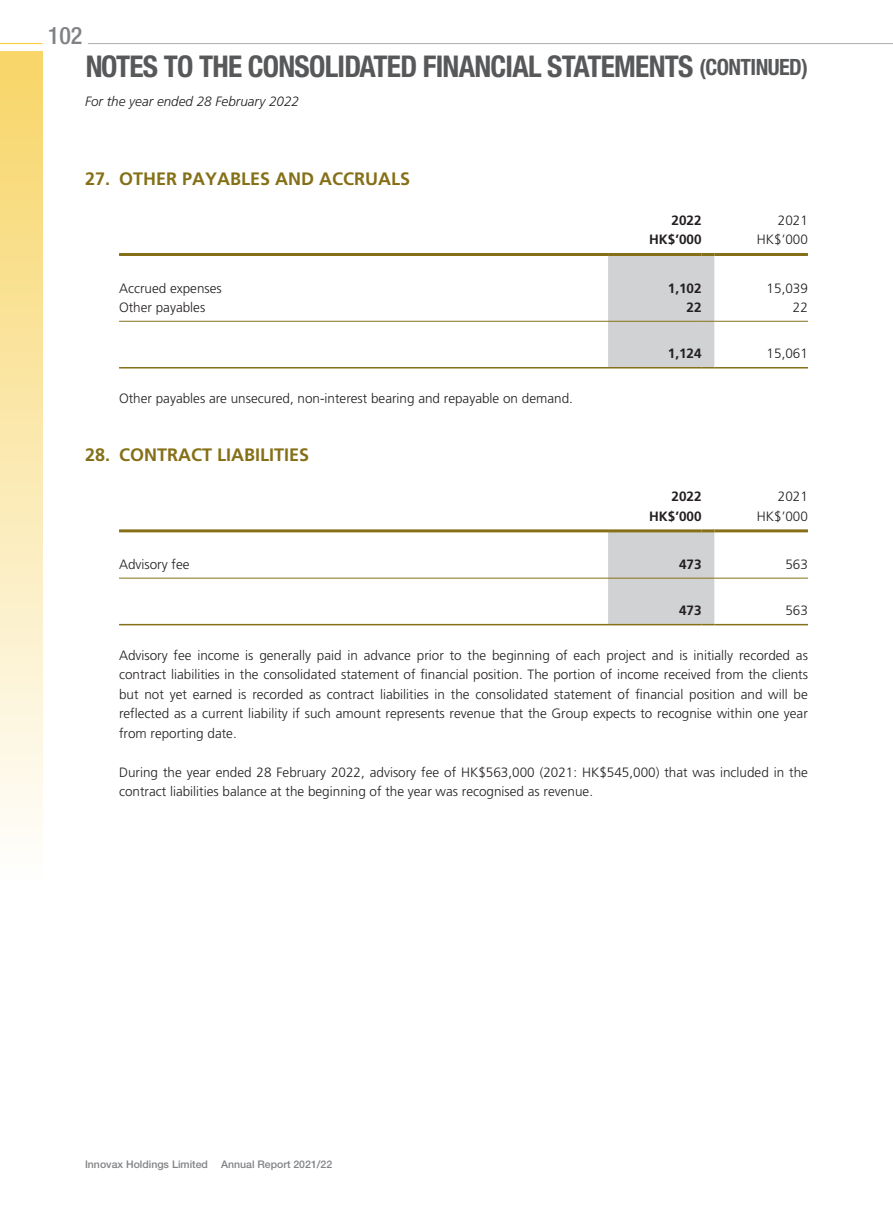
<style>
.page{position:relative;width:893px;height:1212px;background:#fff}
.page>*{position:absolute;margin:0;border:0;box-sizing:border-box;transform-origin:0 0}
.t1{font:700 condensed 30px "Helvetica Neue LT Std";letter-spacing:-.025em;color:#57585a}
.t2{font:500 condensed 24px "Helvetica Neue LT Std";color:#808285}
.t3{font:700 18px "Frutiger LT Std";color:#857018}
.t4{font:300 13.5px/19.5px "Frutiger LT Std";color:#231f20;text-align:justify}
.t5{font:700 13.5px "Frutiger LT Std";color:#231f20}
.t6{font:italic 300 13.5px "Frutiger LT Std";color:#231f20}
.t7{font:500 10.5px "Helvetica Neue LT Std";color:#808285}
.s1{font-size:22.5px}
</style>
<div class="page">
<div style="left:0;top:51px;width:43px;height:829px;background:linear-gradient(to bottom,#f8d567,#fefefd)"></div>
<hr style="left:0;top:43px;width:43px;height:1px;background:#f7cf3b">
<hr style="left:88px;top:43px;width:805px;height:1px;background:#b2b3b7">
<hr style="left:119px;top:321px;width:489px;height:1px;background:#857018">
<hr style="left:714px;top:321px;width:94px;height:1px;background:#857018">
<hr style="left:119px;top:253px;width:489px;height:3px;background:#857018">
<hr style="left:714px;top:253px;width:94px;height:3px;background:#857018">
<hr style="left:119px;top:367px;width:489px;height:1px;background:#857018">
<div style="left:608px;top:253px;width:106px;height:115px;background:#d1d2d4"></div>
<hr style="left:714px;top:367px;width:94px;height:1px;background:#857018">
<hr style="left:119px;top:578px;width:489px;height:1px;background:#857018">
<hr style="left:714px;top:578px;width:94px;height:1px;background:#857018">
<hr style="left:119px;top:529px;width:489px;height:3px;background:#857018">
<hr style="left:714px;top:529px;width:94px;height:3px;background:#857018">
<hr style="left:119px;top:624px;width:489px;height:1px;background:#857018">
<svg style="left:608px;top:529px;width:106px;height:96px;background:#cdcdca"></svg>
<hr style="left:714px;top:624px;width:94px;height:1px;background:#857018">
<h2 class="t2" style="left:48px;top:21px;width:36px">102</h2>
<h1 class="t1" style="left:85px;top:49px;width:724px">NOTES TO THE CONSOLIDATED FINANCIAL STATEMENTS <span class="s1">(CONTINUED)</span></h1>
<p class="t6" style="left:85px;top:93px;width:216px">For the year ended 28 February 2022</p>
<h3 class="t3" style="left:85px;top:168px;width:327px">27. OTHER PAYABLES AND ACCRUALS</h3>
<p class="t5" style="left:672px;top:212px;width:32px">2022</p>
<p class="t4" style="left:778px;top:211px;width:32px">2021</p>
<p class="t5" style="left:649px;top:232px;width:54px">HK$’000</p>
<p class="t4" style="left:757px;top:230px;width:53px">HK$’000</p>
<p class="t4" style="left:119px;top:278px;width:104px">Accrued expenses</p>
<p class="t5" style="left:668px;top:280px;width:35px">1,102</p>
<p class="t4" style="left:767px;top:278px;width:43px">15,039</p>
<p class="t4" style="left:119px;top:298px;width:88px">Other payables</p>
<p class="t5" style="left:687px;top:300px;width:17px">22</p>
<p class="t4" style="left:793px;top:298px;width:17px">22</p>
<p class="t5" style="left:668px;top:346px;width:35px">1,124</p>
<p class="t4" style="left:767px;top:344px;width:43px">15,061</p>
<p class="t4" style="left:119px;top:389px;width:455px">Other payables are unsecured, non-interest bearing and repayable on demand.</p>
<h3 class="t3" style="left:85px;top:445px;width:226px">28. CONTRACT LIABILITIES</h3>
<p class="t5" style="left:672px;top:489px;width:32px">2022</p>
<p class="t4" style="left:778px;top:487px;width:32px">2021</p>
<p class="t5" style="left:649px;top:508px;width:54px">HK$’000</p>
<p class="t4" style="left:757px;top:506px;width:53px">HK$’000</p>
<p class="t4" style="left:119px;top:555px;width:72px">Advisory fee</p>
<p class="t5" style="left:679px;top:556px;width:24px">473</p>
<p class="t4" style="left:785px;top:555px;width:24px">563</p>
<p class="t5" style="left:679px;top:603px;width:24px">473</p>
<p class="t4" style="left:785px;top:601px;width:24px">563</p>
<p class="t4" style="left:119px;top:646px;width:690px">Advisory fee income is generally paid in advance prior to the beginning of each project and is initially recorded as contract liabilities in the consolidated statement of financial position. The portion of income received from the clients but not yet earned is recorded as contract liabilities in the consolidated statement of financial position and will be reflected as a current liability if such amount represents revenue that the Group expects to recognise within one year from reporting date.</p>
<p class="t4" style="left:119px;top:762px;width:690px">During the year ended 28 February 2022, advisory fee of HK$563,000 (2021: HK$545,000) that was included in the contract liabilities balance at the beginning of the year was recognised as revenue.</p>
<p class="t7" style="left:85px;top:1158px;width:124px">Innovax Holdings Limited</p>
<p class="t7" style="left:221px;top:1158px;width:113px">Annual Report 2021/22</p>
</div>
